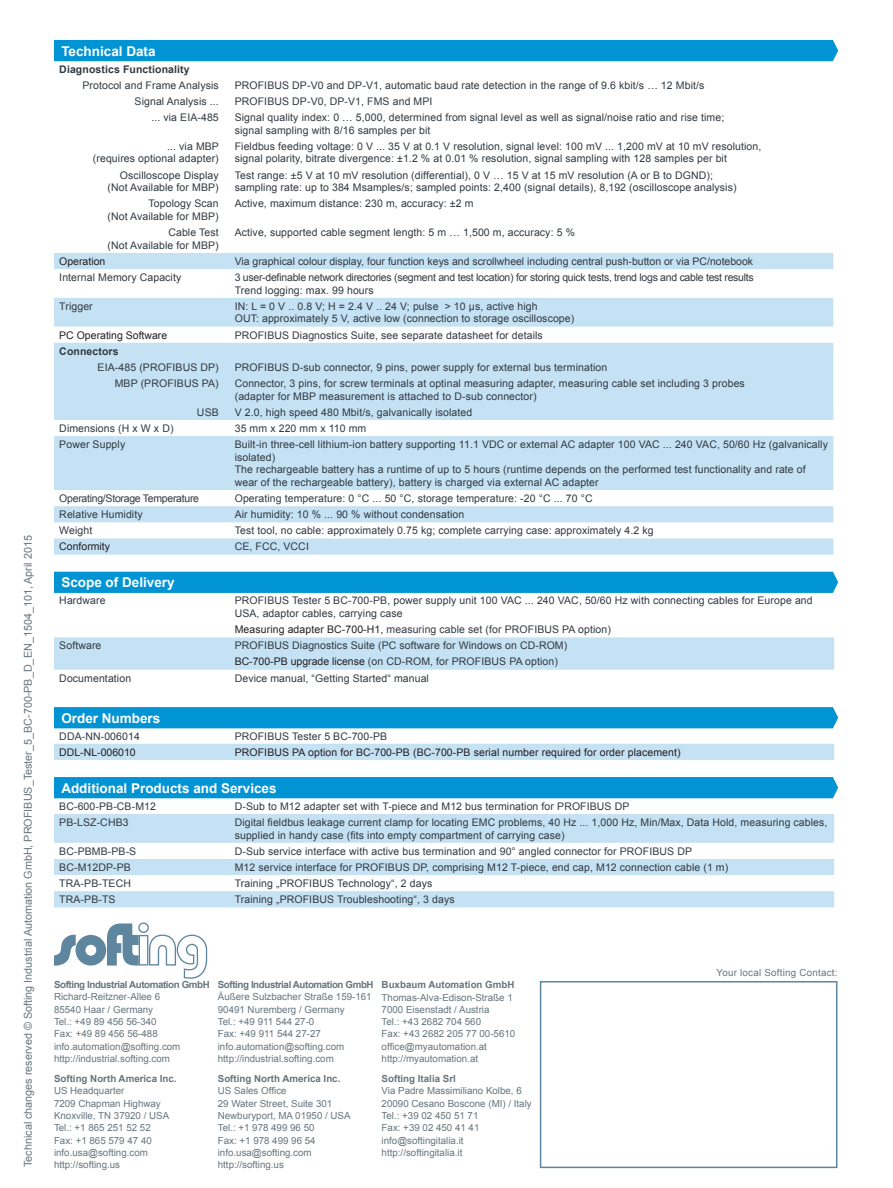
<style>
.page{position:relative;width:893px;height:1188px;background:#fff}
.page>*{position:absolute;margin:0;border:0;box-sizing:border-box;transform-origin:0 0}
.t1{font:700 13.5px "Arial";color:#fff}
.t2{font:10.8px "Arial";color:#66757d}
.t3{font:10.5px/12.6px "Arial";letter-spacing:.01em;color:#313940}
.t4{font:10.5px/12.6px "Arial";letter-spacing:-.025em;color:#313940}
.t5{font:10.5px "Arial";letter-spacing:.01em;color:#231f20}
.t6{font:700 10.5px "Arial";letter-spacing:.01em;color:#313940}
.t7{font:9.75px/12.3px "Arial";color:#66757d}
.t8{font:700 9.75px "Arial";color:#66757d}
.t9{font:700 9.75px "Arial";letter-spacing:-.04em;color:#66757d}
.t10{font:9.75px "Arial";letter-spacing:.025em;color:#66757d}
.s1{color:#231f20}
</style>
<div class="page">
<svg style="left:54px;top:253px;width:779px;height:302px;fill:#c5e1f4"></svg>
<div style="left:54px;top:744px;width:780px;height:16px;background:#c5e1f4"></div>
<svg style="left:54px;top:814px;width:780px;height:93px;fill:#c5e1f4"></svg>
<div style="left:54px;top:40px;width:784px;height:21px;background:#0094d5"></div>
<div style="left:54px;top:707px;width:784px;height:21px;background:#0094d5"></div>
<div style="left:54px;top:777px;width:784px;height:21px;background:#0094d5"></div>
<div style="left:54px;top:637px;width:780px;height:33px;background:#c5e1f4"></div>
<div style="left:54px;top:572px;width:784px;height:21px;background:#0094d5"></div>
<div style="left:540px;top:981px;width:297px;height:187px;background:#fff;border:2px solid #5e869f"></div>
<div style="left:138px;top:922px;width:11px;height:11px;border:1px solid #5e869f;border-radius:50%"></div>
<svg style="left:54px;top:923px;width:153px;height:56px"></svg>
<p class="t2" style="left:21px;top:1167px;width:633px;rotate:-90deg">Technical changes reserved © Softing Industrial Automation GmbH, PROFIBUS_Tester_5_BC-700-PB_D_EN_1504_101, April 2015</p>
<p class="t1" style="left:61px;top:42px;width:96px">Technical Data</p>
<p class="t6" style="left:59px;top:62px;width:132px">Diagnostics Functionality</p>
<p class="t3" style="left:82px;top:79px;width:138px">Protocol and Frame Analysis</p>
<p class="t3" style="left:235px;top:79px;width:471px">PROFIBUS DP-V0 and DP-V1, automatic baud rate detection in the range of 9.6 kbit/s … 12 Mbit/s</p>
<p class="t3" style="left:135px;top:95px;width:86px">Signal Analysis ...</p>
<p class="t3" style="left:235px;top:95px;width:199px">PROFIBUS DP-V0, DP-V1, FMS and MPI</p>
<p class="t3" style="left:151px;top:111px;width:69px">... via EIA-485</p>
<p class="t3" style="left:235px;top:111px;width:491px">Signal quality index: 0 … 5,000, determined from signal level as well as signal/noise ratio and rise time; signal sampling with 8/16 samples per bit</p>
<p class="t3" style="left:93px;top:140px;width:128px;text-align:right">... via MBP<br>(requires optional adapter)</p>
<p class="t3" style="left:235px;top:140px;width:528px">Fieldbus feeding voltage: 0 V ... 35 V at 0.1 V resolution, signal level: 100 mV ... 1,200 mV at 10 mV resolution, signal polarity, bitrate divergence: ±1.2 % at 0.01 % resolution, signal sampling with 128 samples per bit</p>
<p class="t3" style="left:108px;top:169px;width:113px;text-align:right">Oscilloscope Display (Not Available for MBP)</p>
<p class="t3" style="left:235px;top:169px;width:503px">Test range: ±5 V at 10 mV resolution (differential), 0 V … 15 V at 15 mV resolution (A or B to DGND); sampling rate: up to 384 Msamples/s; sampled points: 2,400 (signal details), 8,192 (oscilloscope analysis)</p>
<p class="t3" style="left:108px;top:198px;width:113px;text-align:right">Topology Scan<br>(Not Available for MBP)</p>
<p class="t3" style="left:235px;top:198px;width:240px">Active, maximum distance: 230 m, accuracy: ±2 m</p>
<p class="t3" style="left:108px;top:226px;width:113px;text-align:right">Cable Test<br>(Not Available for MBP)</p>
<p class="t3" style="left:235px;top:226px;width:342px">Active, supported cable segment length: 5 m … 1,500 m, accuracy: 5 %</p>
<p class="t5" style="left:59px;top:254px;width:48px">Operation</p>
<p class="t3" style="left:235px;top:255px;width:520px">Via graphical colour display, four function keys and scrollwheel including central push-button or via PC/notebook</p>
<p class="t3" style="left:59px;top:271px;width:124px">Internal Memory Capacity</p>
<p class="t4" style="left:235px;top:271px;width:521px">3 user-definable network directories (segment and test location) for storing quick tests, trend logs and cable test results<br>Trend logging: max. 99 hours</p>
<p class="t3" style="left:59px;top:300px;width:35px">Trigger</p>
<p class="t3" style="left:235px;top:300px;width:341px">IN: L = 0 V .. 0.8 V; H = 2.4 V .. 24 V; pulse &gt; 10 μs, active high<br>OUT: approximately 5 V, active low (connection to storage oscilloscope)</p>
<p class="t5" style="left:59px;top:328px;width:109px">PC Operating Software</p>
<p class="t3" style="left:235px;top:329px;width:310px">PROFIBUS Diagnostics Suite, see separate datasheet for details</p>
<p class="t6" style="left:59px;top:344px;width:61px">Connectors</p>
<p class="t3" style="left:98px;top:361px;width:123px">EIA-485 (PROFIBUS DP)</p>
<p class="t3" style="left:235px;top:361px;width:374px">PROFIBUS D-sub connector, 9 pins, power supply for external bus termination</p>
<p class="t3" style="left:115px;top:377px;width:105px">MBP (PROFIBUS PA)</p>
<p class="t3" style="left:235px;top:377px;width:512px">Connector, 3 pins, for screw terminals at optinal measuring adapter, measuring cable set including 3 probes (adapter for MBP measurement is attached to D-sub connector)</p>
<p class="t3" style="left:197px;top:406px;width:23px">USB</p>
<p class="t3" style="left:235px;top:406px;width:239px">V 2.0, high speed 480 Mbit/s, galvanically isolated</p>
<p class="t3" style="left:59px;top:422px;width:116px">Dimensions (H x W x D)</p>
<p class="t3" style="left:235px;top:422px;width:133px">35 mm x 220 mm x 110 mm</p>
<p class="t3" style="left:59px;top:438px;width:67px">Power Supply</p>
<p class="t3" style="left:235px;top:438px;width:595px">Built-in three-cell lithium-ion battery supporting 11.1 VDC or external AC adapter 100 VAC ... 240 VAC, 50/60 Hz (galvanically isolated)<br>The rechargeable battery has a runtime of up to 5 hours (runtime depends on the performed test functionality and rate of wear of the rechargeable battery), battery is charged via external AC adapter</p>
<p class="t4" style="left:59px;top:492px;width:141px">Operating/Storage Temperature</p>
<p class="t3" style="left:235px;top:492px;width:359px">Operating temperature: 0 °C ... 50 °C, storage temperature: -20 °C ... 70 °C</p>
<p class="t3" style="left:59px;top:508px;width:85px">Relative Humidity</p>
<p class="t3" style="left:235px;top:508px;width:231px">Air humidity: 10 % ... 90 % without condensation</p>
<p class="t3" style="left:59px;top:524px;width:35px">Weight</p>
<p class="t3" style="left:235px;top:524px;width:420px">Test tool, no cable: approximately 0.75 kg; complete carrying case: approximately 4.2 kg</p>
<p class="t5" style="left:59px;top:540px;width:52px">Conformity</p>
<p class="t3" style="left:235px;top:541px;width:76px">CE, FCC, VCCI</p>
<p class="t1" style="left:61px;top:573px;width:115px">Scope of Delivery</p>
<p class="t3" style="left:59px;top:595px;width:48px">Hardware</p>
<p class="t3" style="left:235px;top:595px;width:579px">PROFIBUS Tester 5 BC-700-PB, power supply unit 100 VAC ... 240 VAC, 50/60 Hz with connecting cables for Europe and<br>USA, adaptor cables, carrying case</p>
<p class="t3" style="left:235px;top:623px;width:378px"><span class="s1">Measuring adapter BC-700-H1,</span> measuring cable set (for PROFIBUS PA option)</p>
<p class="t3" style="left:59px;top:639px;width:44px">Software</p>
<p class="t3" style="left:235px;top:638px;width:334px;line-height:16.2px">PROFIBUS Diagnostics Suite (PC software for Windows on CD-ROM)<br><span class="s1">BC-700-PB upgrade license</span> (on CD-ROM, for PROFIBUS PA option)</p>
<p class="t3" style="left:59px;top:672px;width:73px">Documentation</p>
<p class="t3" style="left:235px;top:672px;width:196px">Device manual, “Getting Started“ manual</p>
<p class="t1" style="left:61px;top:709px;width:101px">Order Numbers</p>
<p class="t3" style="left:59px;top:730px;width:82px">DDA-NN-006014</p>
<p class="t3" style="left:235px;top:730px;width:154px">PROFIBUS Tester 5 BC-700-PB</p>
<p class="t5" style="left:59px;top:745px;width:78px">DDL-NL-006010</p>
<p class="t5" style="left:235px;top:745px;width:447px">PROFIBUS PA option for BC-700-PB (BC-700-PB serial number required for order placement)</p>
<p class="t1" style="left:61px;top:779px;width:217px">Additional Products and Services</p>
<p class="t3" style="left:59px;top:800px;width:98px">BC-600-PB-CB-M12</p>
<p class="t3" style="left:235px;top:800px;width:396px">D-Sub to M12 adapter set with T-piece and M12 bus termination for PROFIBUS DP</p>
<p class="t3" style="left:59px;top:816px;width:71px">PB-LSZ-CHB3</p>
<p class="t3" style="left:235px;top:816px;width:594px">Digital fieldbus leakage current clamp for locating EMC problems, 40 Hz ... 1,000 Hz, Min/Max, Data Hold, measuring cables, supplied in handy case (fits into empty compartment of carrying case)</p>
<p class="t3" style="left:59px;top:845px;width:78px">BC-PBMB-PB-S</p>
<p class="t3" style="left:235px;top:845px;width:459px">D-Sub service interface with active bus termination and 90° angled connector for PROFIBUS DP</p>
<p class="t3" style="left:59px;top:861px;width:73px">BC-M12DP-PB</p>
<p class="t3" style="left:235px;top:861px;width:495px">M12 service interface for PROFIBUS DP, comprising M12 T-piece, end cap, M12 connection cable (1 m)</p>
<p class="t3" style="left:59px;top:877px;width:73px">TRA-PB-TECH</p>
<p class="t3" style="left:235px;top:877px;width:199px">Training „PROFIBUS Technology“, 2 days</p>
<p class="t3" style="left:59px;top:893px;width:58px">TRA-PB-TS</p>
<p class="t3" style="left:235px;top:893px;width:221px">Training „PROFIBUS Troubleshooting“, 3 days</p>
<p class="t9" style="left:54px;top:978px;width:157px">Softing Industrial Automation GmbH</p>
<p class="t7" style="left:54px;top:991px;width:128px">Richard-Reitzner-Allee 6<br>85540 Haar / Germany<br>Tel.: +49 89 456 56-340<br>Fax: +49 89 456 56-488 info.automation@softing.com http://industrial.softing.com</p>
<p class="t8" style="left:54px;top:1072px;width:124px">Softing North America Inc.</p>
<p class="t7" style="left:54px;top:1085px;width:117px">US Headquarter<br>7209 Chapman Highway<br>Knoxville, TN 37920 / USA<br>Tel.: +1 865 251 52 52<br>Fax: +1 865 579 47 40 info.usa@softing.com http://softing.us</p>
<p class="t9" style="left:218px;top:978px;width:157px">Softing Industrial Automation GmbH</p>
<p class="t7" style="left:218px;top:991px;width:155px">Äußere Sulzbacher Straße 159-161<br>90491 Nuremberg / Germany<br>Tel.: +49 911 544 27-0<br>Fax: +49 911 544 27-27 info.automation@softing.com http://industrial.softing.com</p>
<p class="t8" style="left:218px;top:1072px;width:124px">Softing North America Inc.</p>
<p class="t7" style="left:218px;top:1085px;width:134px">US Sales Office<br>29 Water Street, Suite 301<br>Newburyport, MA 01950 / USA<br>Tel.: +1 978 499 96 50<br>Fax: +1 978 499 96 54 info.usa@softing.com http://softing.us</p>
<p class="t8" style="left:382px;top:978px;width:134px">Buxbaum Automation GmbH</p>
<p class="t7" style="left:382px;top:991px;width:135px">Thomas-Alva-Edison-Straße 1<br>7000 Eisenstadt / Austria<br>Tel.: +43 2682 704 560<br>Fax: +43 2682 205 77 00-5610 office@myautomation.at http://myautomation.at</p>
<p class="t8" style="left:382px;top:1072px;width:76px">Softing Italia Srl</p>
<p class="t7" style="left:382px;top:1085px;width:152px">Via Padre Massimiliano Kolbe, 6<br>20090 Cesano Boscone (MI) / Italy<br>Tel.: +39 02 450 51 71<br>Fax: +39 02 450 41 41 info@softingitalia.it http://softingitalia.it</p>
<p class="t10" style="left:717px;top:966px;width:122px">Your local Softing Contact:</p>
</div>
